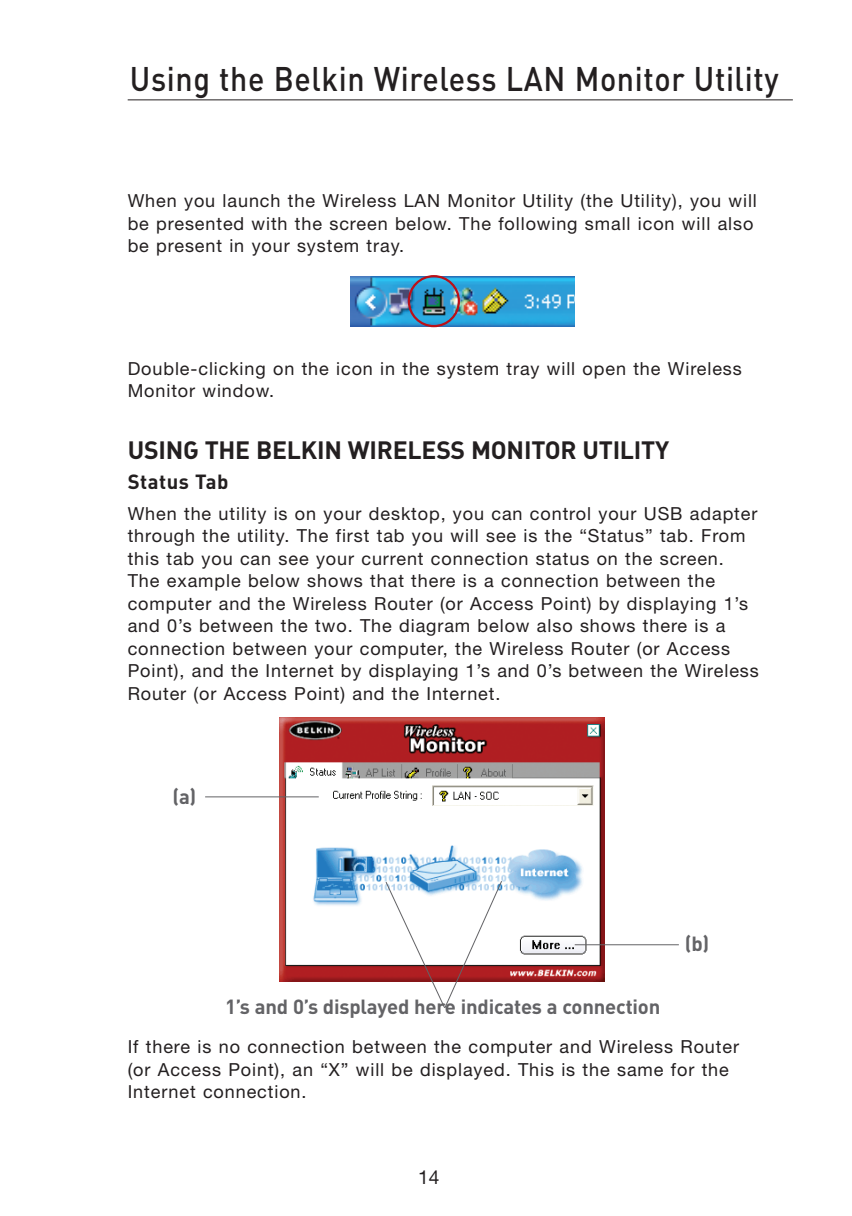
<style>
.page{position:relative;width:852px;height:1216px;background:#fff}
.page>*{position:absolute;margin:0;border:0;box-sizing:border-box;transform-origin:0 0}
.t1{font:500 33.75px "DIN";letter-spacing:.02em;color:#231f20;scale:.9 1}
.t2{font:700 24.75px "DIN";letter-spacing:-.01em;color:#231f20}
.t3{font:700 20.25px "DIN";letter-spacing:-.01em;color:#636366}
.t4{font:700 20.25px "DIN";letter-spacing:.025em;color:#231f20}
.t5{font:19.12px "Helvetica Neue";color:#231f20}
.t6{font:18px/22.5px "Helvetica Neue";letter-spacing:.05em;color:#231f20}
</style>
<div class="page">
<img style="left:279px;top:717px;width:325px;height:263px">
<hr style="left:205px;top:796px;width:113px;height:1px;background:#636366">
<svg style="left:385px;top:880px;width:117px;height:128px"></svg>
<img style="left:350px;top:276px;width:224px;height:50px">
<div style="left:407px;top:275px;width:52px;height:52px;border:2px solid #bb1018;border-radius:50%"></div>
<hr style="left:574px;top:944px;width:104px;height:1px;background:#636366">
<hr style="left:128px;top:99px;width:664px;height:1px;background:#231f20">
<h1 class="t1" style="left:130px;top:57px;width:721px">Using the Belkin Wireless LAN Monitor Utility</h1>
<p class="t6" style="left:128px;top:189px;width:630px">When you launch the Wireless LAN Monitor Utility (the Utility), you will be presented with the screen below. The following small icon will also be present in your system tray.</p>
<p class="t6" style="left:128px;top:357px;width:615px">Double-clicking on the icon in the system tray will open the Wireless<br>Monitor window.</p>
<h2 class="t2" style="left:128px;top:433px;width:543px">USING THE BELKIN WIRELESS MONITOR UTILITY</h2>
<p class="t4" style="left:128px;top:468px;width:102px">Status Tab</p>
<p class="t6" style="left:128px;top:502px;width:632px">When the utility is on your desktop, you can control your USB adapter through the utility. The first tab you will see is the “Status” tab. From this tab you can see your current connection status on the screen.<br>The example below shows that there is a connection between the computer and the Wireless Router (or Access Point) by displaying 1’s and 0’s between the two. The diagram below also shows there is a connection between your computer, the Wireless Router (or Access Point), and the Internet by displaying 1’s and 0’s between the Wireless Router (or Access Point) and the Internet.</p>
<p class="t3" style="left:172px;top:782px;width:26px">(a)</p>
<p class="t3" style="left:225px;top:993px;width:436px">1’s and 0’s displayed here indicates a connection</p>
<p class="t3" style="left:684px;top:930px;width:26px">(b)</p>
<p class="t6" style="left:128px;top:1035px;width:612px">If there is no connection between the computer and Wireless Router (or Access Point), an “X” will be displayed. This is the same for the<br>Internet connection.</p>
<p class="t5" style="left:418px;top:1165px;width:23px">14</p>
</div>
